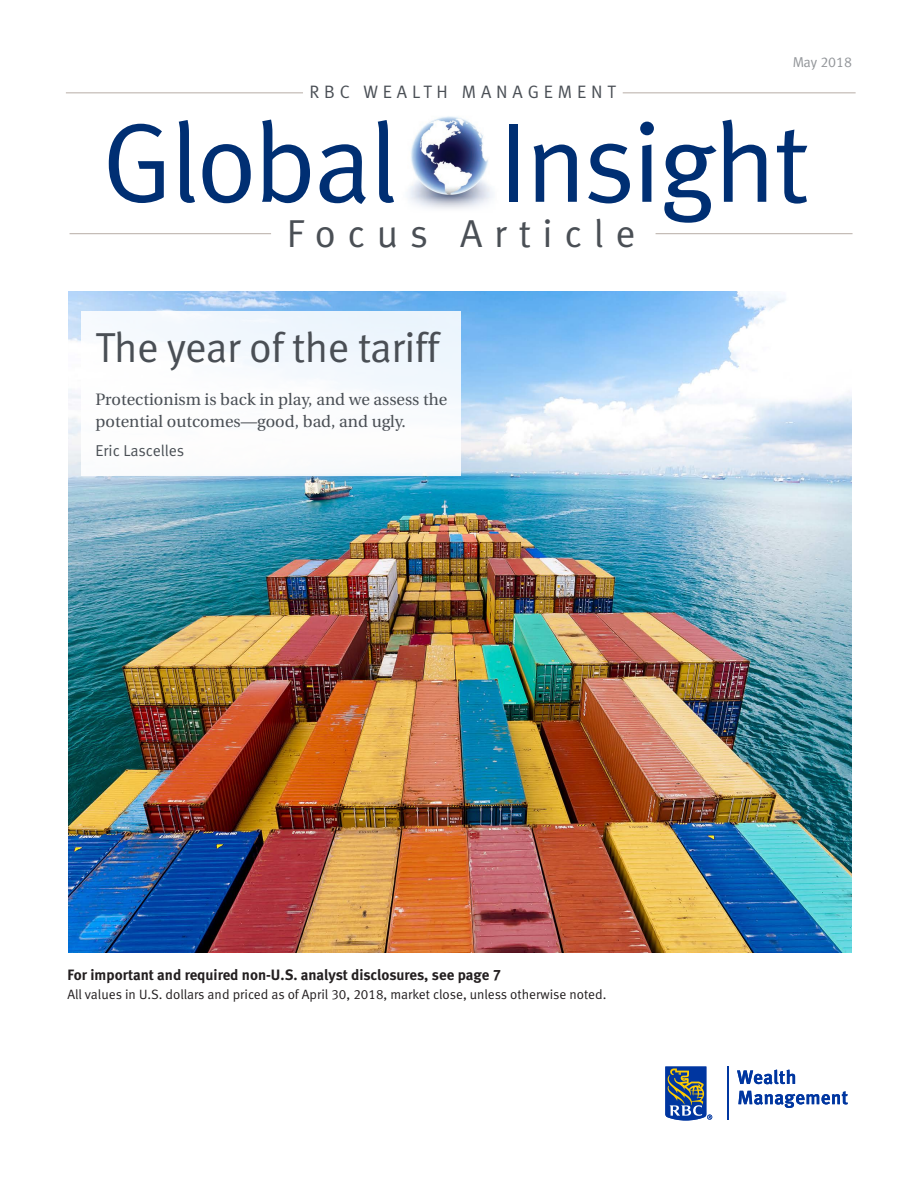
<style>
.page{position:relative;width:918px;height:1188px;background:#fff}
.page>*{position:absolute;margin:0;border:0;box-sizing:border-box;transform-origin:0 0}
.t1{font:112.5px "Meta Normal LF";letter-spacing:-.025em;color:#002f73}
.Main_Title_slate_gra{font:42px "Meta Normal LF";letter-spacing:-.01em;color:#4a4f55}
.t2{font:39px "Meta Normal LF";letter-spacing:.3em;color:#4a4f55}
.t3{font:18px "Meta Normal LF";letter-spacing:.27em;color:#4a4f55}
.Main_Title_slate_gra-2{font:16.5px/22.5px "Utopia";color:#4a4f55}
.Sub_Subhead_-_L2{font:15.75px "Meta Normal LF";letter-spacing:-.005em;color:#4a4f55}
.t4{font:15px "Meta Bold LF";color:#231f20}
.t5{font:14.25px "Meta Normal LF";color:#4a4f55}
.t6{font:13.5px "Meta Normal LF";color:#231f20}
</style>
<div class="page">
<hr style="left:70px;top:233px;width:201px;height:1px;background:#b8ada6">
<hr style="left:656px;top:233px;width:197px;height:1px;background:#b8ada6">
<img style="left:408px;top:116px;width:85px;height:93px">
<hr style="left:66px;top:92px;width:237px;height:1px;background:#b8ada6">
<hr style="left:623px;top:92px;width:233px;height:1px;background:#b8ada6">
<img style="left:68px;top:292px;width:783px;height:661px">
<div style="left:82px;top:311px;width:379px;height:165px;background:#fff"></div>
<svg style="left:665px;top:1067px;width:47px;height:53px;background:#577297"></svg>
<hr style="left:727px;top:1066px;width:1px;height:54px;background:#0036a0">
<svg style="left:737px;top:1070px;width:58px;height:14px"></svg>
<svg style="left:738px;top:1091px;width:110px;height:17px"></svg>
<p class="t5" style="left:792px;top:54px;width:62px">May 2018</p>
<h3 class="t3" style="left:310px;top:82px;width:308px">RBC WEALTH MANAGEMENT</h3>
<h1 class="t1" style="left:102px;top:98px;width:709px">Global Insight</h1>
<h3 class="t2" style="left:287px;top:211px;width:350px">Focus Article</h3>
<p class="Main_Title_slate_gra" style="left:96px;top:323px;width:345px">The year of the tariff</p>
<p class="Main_Title_slate_gra-2" style="left:96px;top:388px;width:353px">Protectionism is back in play, and we assess the potential outcomes—good, bad, and ugly.</p>
<p class="Sub_Subhead_-_L2" style="left:96px;top:442px;width:90px">Eric Lascelles</p>
<p class="t4" style="left:68px;top:966px;width:435px">For important and required non-U.S. analyst disclosures, see page 7</p>
<p class="t6" style="left:68px;top:987px;width:540px">All values in U.S. dollars and priced as of April 30, 2018, market close, unless otherwise noted.</p>
</div>
